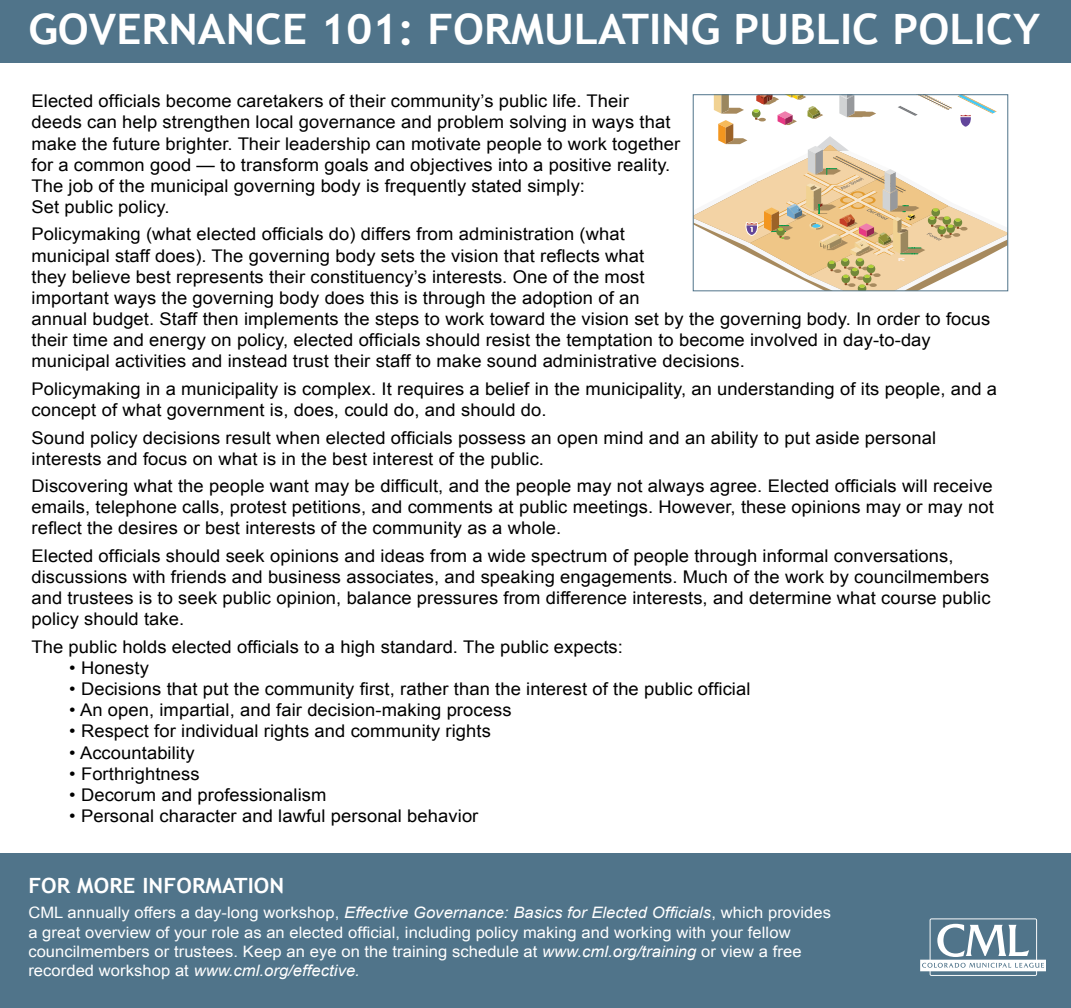
<style>
.page{position:relative;width:1071px;height:1008px;background:#fff}
.page>*{position:absolute;margin:0;border:0;box-sizing:border-box;transform-origin:0 0}
.t1{font:700 42px "Trebuchet MS";color:#fff;scale:1.05 1}
.t2{font:700 21px "Trebuchet MS";letter-spacing:.005em;color:#fff;scale:1.05 1}
.t3{font:17.5px/21.2px "Arial";letter-spacing:.005em;color:#000;scale:1.05 1}
.t4{font:15.75px/19.2px "Arial";letter-spacing:.005em;color:#fff;scale:1.05 1}
.s1{font-style:italic}
</style>
<div class="page">
<svg style="left:695px;top:96px;width:311px;height:193px"></svg>
<div style="left:693px;top:94px;width:315px;height:197px;border:1px solid #50748a"></div>
<div style="left:0;top:0;width:1071px;height:63px;background:#50748a"></div>
<div style="left:0;top:854px;width:1071px;height:154px;background:#50748a"></div>
<svg style="left:920px;top:918px;width:126px;height:58px"></svg>
<h1 class="t1" style="left:28px;top:2px;width:965px">GOVERNANCE 101: FORMULATING PUBLIC POLICY</h1>
<p class="t3" style="left:32px;top:91px;width:619px">Elected officials become caretakers of their community’s public life. Their deeds can help strengthen local governance and problem solving in ways that make the future brighter. Their leadership can motivate people to work together for a common good — to transform goals and objectives into a positive reality.<br>The job of the municipal governing body is frequently stated simply:<br>Set public policy.</p>
<p class="t3" style="left:32px;top:224px;width:915px">Policymaking (what elected officials do) differs from administration (what<br>municipal staff does). The governing body sets the vision that reflects what<br>they believe best represents their constituency’s interests. One of the most<br>important ways the governing body does this is through the adoption of an<br>annual budget. Staff then implements the steps to work toward the vision set by the governing body. In order to focus their time and energy on policy, elected officials should resist the temptation to become involved in day-to-day municipal activities and instead trust their staff to make sound administrative decisions.</p>
<p class="t3" style="left:32px;top:378px;width:921px">Policymaking in a municipality is complex. It requires a belief in the municipality, an understanding of its people, and a concept of what government is, does, could do, and should do.</p>
<p class="t3" style="left:32px;top:427px;width:863px">Sound policy decisions result when elected officials possess an open mind and an ability to put aside personal interests and focus on what is in the best interest of the public.</p>
<p class="t3" style="left:32px;top:476px;width:918px;text-align:justify">Discovering what the people want may be difficult, and the people may not always agree. Elected officials will receive emails, telephone calls, protest petitions, and comments at public meetings. However, these opinions may or may not reflect the desires or best interests of the community as a whole.</p>
<p class="t3" style="left:32px;top:545px;width:915px">Elected officials should seek opinions and ideas from a wide spectrum of people through informal conversations, discussions with friends and business associates, and speaking engagements. Much of the work by councilmembers and trustees is to seek public opinion, balance pressures from difference interests, and determine what course public policy should take.</p>
<p class="t3" style="left:32px;top:636px;width:565px">The public holds elected officials to a high standard. The public expects:</p>
<p class="t3" style="left:69px;top:657px;width:77px">• Honesty</p>
<p class="t3" style="left:69px;top:679px;width:650px">• Decisions that put the community first, rather than the interest of the public official</p>
<p class="t3" style="left:69px;top:700px;width:423px">• An open, impartial, and fair decision-making process</p>
<p class="t3" style="left:69px;top:721px;width:403px">• Respect for individual rights and community rights</p>
<p class="t3" style="left:69px;top:742px;width:121px">• Accountability</p>
<p class="t3" style="left:69px;top:763px;width:126px">• Forthrightness</p>
<p class="t3" style="left:69px;top:784px;width:246px">• Decorum and professionalism</p>
<p class="t3" style="left:69px;top:806px;width:391px">• Personal character and lawful personal behavior</p>
<p class="t2" style="left:28px;top:872px;width:245px">FOR MORE INFORMATION</p>
<p class="t4" style="left:28px;top:903px;width:766px">CML annually offers a day-long workshop, <span class="s1">Effective Governance: Basics for Elected Officials</span>, which provides a great overview of your role as an elected official, including policy making and working with your fellow councilmembers or trustees. Keep an eye on the training schedule at <span class="s1">www.cml.org/training</span> or view a free recorded workshop at <span class="s1">www.cml.org/effective.</span></p>
</div>
